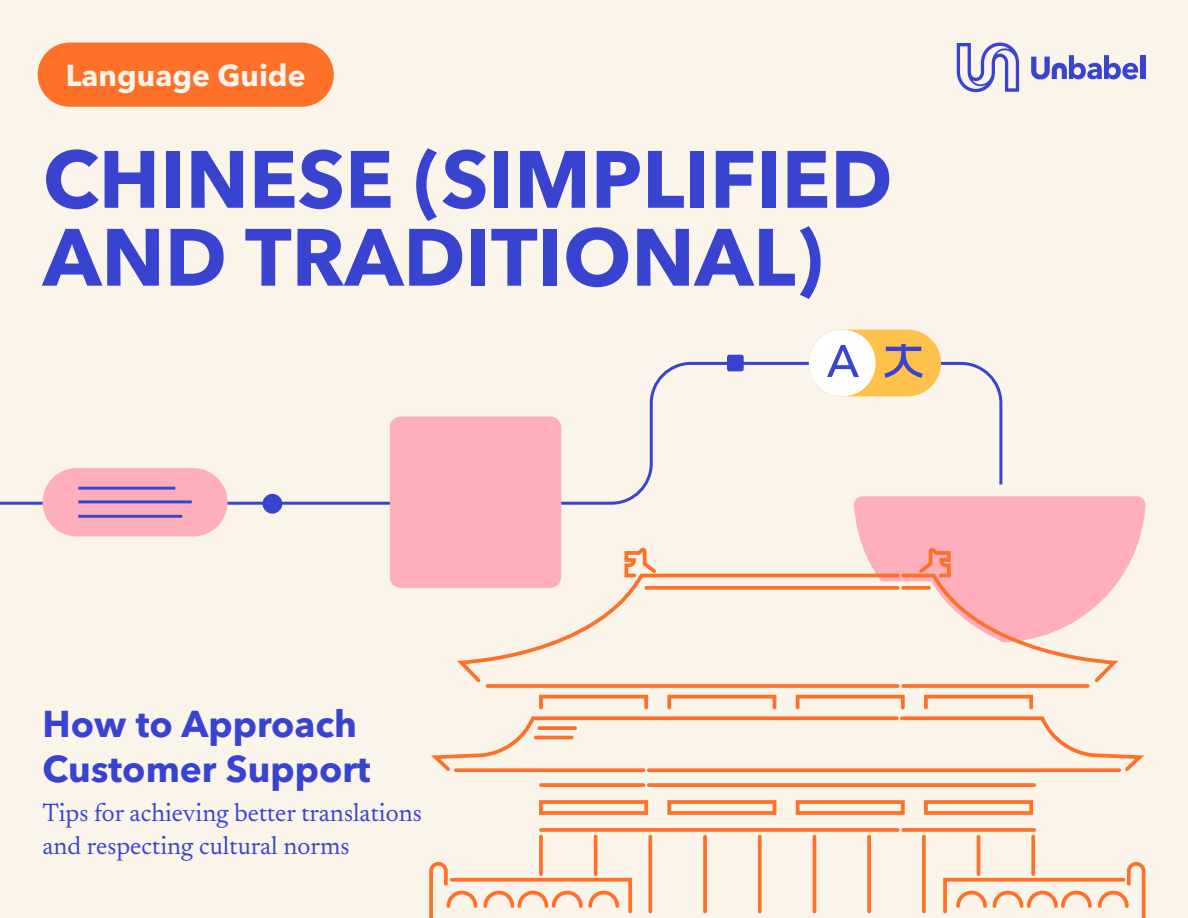
<style>
.page{position:relative;width:1188px;height:918px;background:#faf4eb}
.page>*{position:absolute;margin:0;border:0;box-sizing:border-box;transform-origin:0 0}
.t1{font:700 80.25px/77.8px "Avenir Next LT Pro";color:#3843d0}
.t2{font:700 37.05px/44.7px "Avenir Next LT Pro";color:#3843d0}
.t3{font:700 30px "Avenir Next LT Pro";color:#faf4eb}
.t4{font:25.65px/33.3px "Newsreader 16 pt";color:#3843d0}
</style>
<div class="page">
<svg style="left:957px;top:43px;width:62px;height:49px"></svg>
<div style="left:1140px;top:55px;width:5px;height:24px;background:#3843d0"></div>
<svg style="left:1031px;top:55px;width:107px;height:25px"></svg>
<div style="left:38px;top:43px;width:296px;height:64px;background:#ff7029;border-radius:32px"></div>
<svg style="left:0;top:361px;width:1003px;height:145px"></svg>
<div style="left:390px;top:417px;width:171px;height:171px;background:#ffaebc;border-radius:11px"></div>
<div style="left:263px;top:494px;width:19px;height:20px;background:#3843d0;border-radius:50%"></div>
<div style="left:727px;top:355px;width:17px;height:16px;background:#3843d0;border-radius:2px"></div>
<div style="left:43px;top:468px;width:185px;height:68px;background:#ffaebc;border-radius:34px"></div>
<hr style="left:78px;top:487px;width:97px;height:3px;background:#3843d0">
<hr style="left:78px;top:515px;width:104px;height:3px;background:#3843d0">
<hr style="left:78px;top:500px;width:114px;height:3px;background:#3843d0">
<svg style="left:715px;top:496px;width:431px;height:48px"></svg>
<svg style="left:429px;top:544px;width:717px;height:374px"></svg>
<div style="left:809px;top:330px;width:132px;height:66px;background:#fec14c;border-radius:33px"></div>
<div style="left:809px;top:330px;width:67px;height:66px;background:#fff;border-radius:50%"></div>
<svg style="left:827px;top:345px;width:32px;height:32px"></svg>
<svg style="left:884px;top:344px;width:39px;height:34px"></svg>
<p class="t3" style="left:66px;top:57px;width:241px">Language Guide</p>
<h1 class="t1" style="left:43px;top:140px;width:851px">CHINESE (SIMPLIFIED<br>AND TRADITIONAL)</h1>
<h2 class="t2" style="left:43px;top:702px;width:330px">How to Approach<br>Customer Support</h2>
<p class="t4" style="left:43px;top:794px;width:381px">Tips for achieving better translations and respecting cultural norms</p>
</div>
